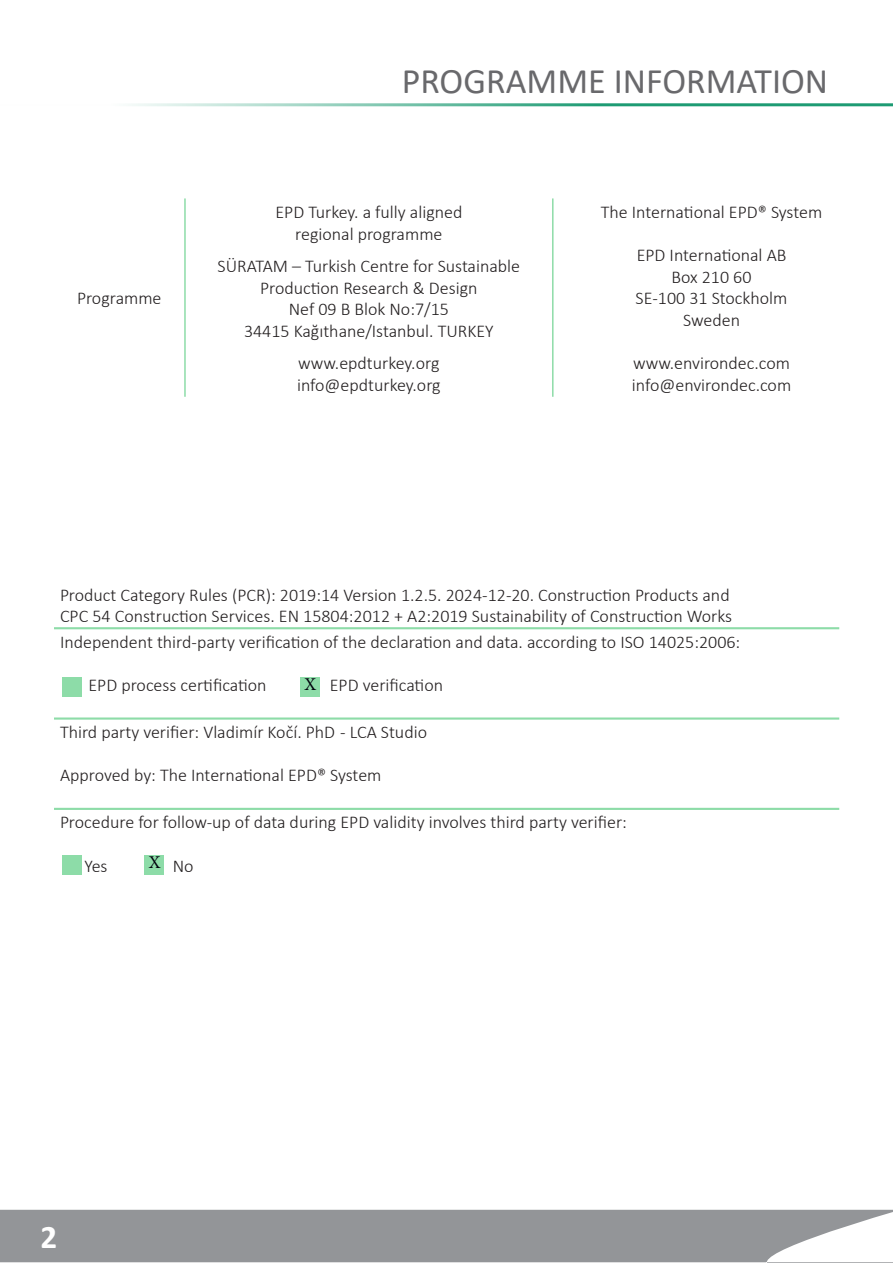
<style>
.page{position:relative;width:893px;height:1263px;background:#fff}
.page>*{position:absolute;margin:0;border:0;box-sizing:border-box;transform-origin:0 0}
.t1{font:36px "Calibri";color:#69696c}
.t2{font:700 33px "Calibri";color:#fff}
.t3{font:300 18px "Calibri";color:#231f20}
.t4{font:18px "Minion Pro";color:#00010d}
.s1{color:#fff}
</style>
<div class="page">
<hr style="left:54px;top:627px;width:785px;height:2px;background:#8ddca8">
<hr style="left:54px;top:717px;width:785px;height:3px;background:#8ddca8">
<hr style="left:54px;top:808px;width:785px;height:2px;background:#8ddca8">
<div style="left:301px;top:677px;width:19px;height:20px;background:#8ddca8"></div>
<div style="left:145px;top:855px;width:19px;height:19px;background:#8ddca8"></div>
<hr style="left:184px;top:198px;width:2px;height:199px;background:#8ddca8">
<hr style="left:552px;top:198px;width:2px;height:199px;background:#8ddca8">
<div style="left:62px;top:677px;width:20px;height:20px;background:#8ddca8"></div>
<div style="left:62px;top:855px;width:20px;height:19px;background:#8ddca8"></div>
<svg style="left:0;top:1210px;width:893px;height:53px;background:#9c9ea1"></svg>
<hr style="left:0;top:103px;width:893px;height:3px;background:#1d9b73">
<p class="t3" style="left:77px;top:287px;width:86px">Programme</p>
<p class="t1" style="left:402px;top:56px;width:428px">PROGRAMME INFORMATION</p>
<p class="t3" style="left:275px;top:201px;width:189px">EPD Turkey. a fully aligned</p>
<p class="t3" style="left:295px;top:222px;width:149px">regional programme</p>
<p class="t3" style="left:218px;top:255px;width:304px">SÜRATAM – Turkish Centre for Sustainable</p>
<p class="t3" style="left:260px;top:276px;width:219px">Production Research &amp; Design</p>
<p class="t3" style="left:289px;top:298px;width:162px">Nef 09 B Blok No:7/15</p>
<p class="t3" style="left:244px;top:320px;width:251px">34415 Kağıthane/Istanbul. TURKEY</p>
<p class="t3" style="left:298px;top:352px;width:143px">www.epdturkey.org</p>
<p class="t3" style="left:297px;top:374px;width:145px">info@epdturkey.org</p>
<p class="t3" style="left:601px;top:201px;width:223px">The International EPD® System</p>
<p class="t3" style="left:637px;top:244px;width:151px">EPD International AB</p>
<p class="t3" style="left:672px;top:266px;width:81px">Box 210 60</p>
<p class="t3" style="left:636px;top:287px;width:153px">SE-100 31 Stockholm</p>
<p class="t3" style="left:683px;top:309px;width:58px">Sweden</p>
<p class="t3" style="left:633px;top:352px;width:158px">www.environdec.com</p>
<p class="t3" style="left:632px;top:374px;width:161px">info@environdec.com</p>
<p class="t3" style="left:60px;top:583px;width:671px">Product Category Rules (PCR): 2019:14 Version 1.2.5. 2024-12-20. Construction Products and</p>
<p class="t3" style="left:60px;top:605px;width:674px">CPC 54 Construction Services. EN 15804:2012 + A2:2019 Sustainability of Construction Works</p>
<p class="t3" style="left:60px;top:631px;width:682px">Independent third-party verification of the declaration and data. according to ISO 14025:2006:</p>
<p class="t3" style="left:88px;top:674px;width:180px">EPD process certification</p>
<p class="t3" style="left:330px;top:674px;width:115px">EPD verification</p>
<p class="t3" style="left:60px;top:721px;width:369px">Third party verifier: Vladimír Kočí. PhD - LCA Studio</p>
<p class="t3" style="left:60px;top:764px;width:323px">Approved by: The International EPD® System</p>
<p class="t3" style="left:60px;top:811px;width:568px">Procedure for follow-up of data during EPD validity involves third party verifier:</p>
<p class="t3" style="left:84px;top:854px;width:44px">Yes <span class="s1">X</span></p>
<p class="t3" style="left:151px;top:854px;width:44px"><span class="s1">X</span> No</p>
<p class="t4" style="left:305px;top:672px;width:13px">X</p>
<p class="t4" style="left:149px;top:850px;width:13px">X</p>
<p class="t2" style="left:40px;top:1213px;width:18px">2</p>
</div>
